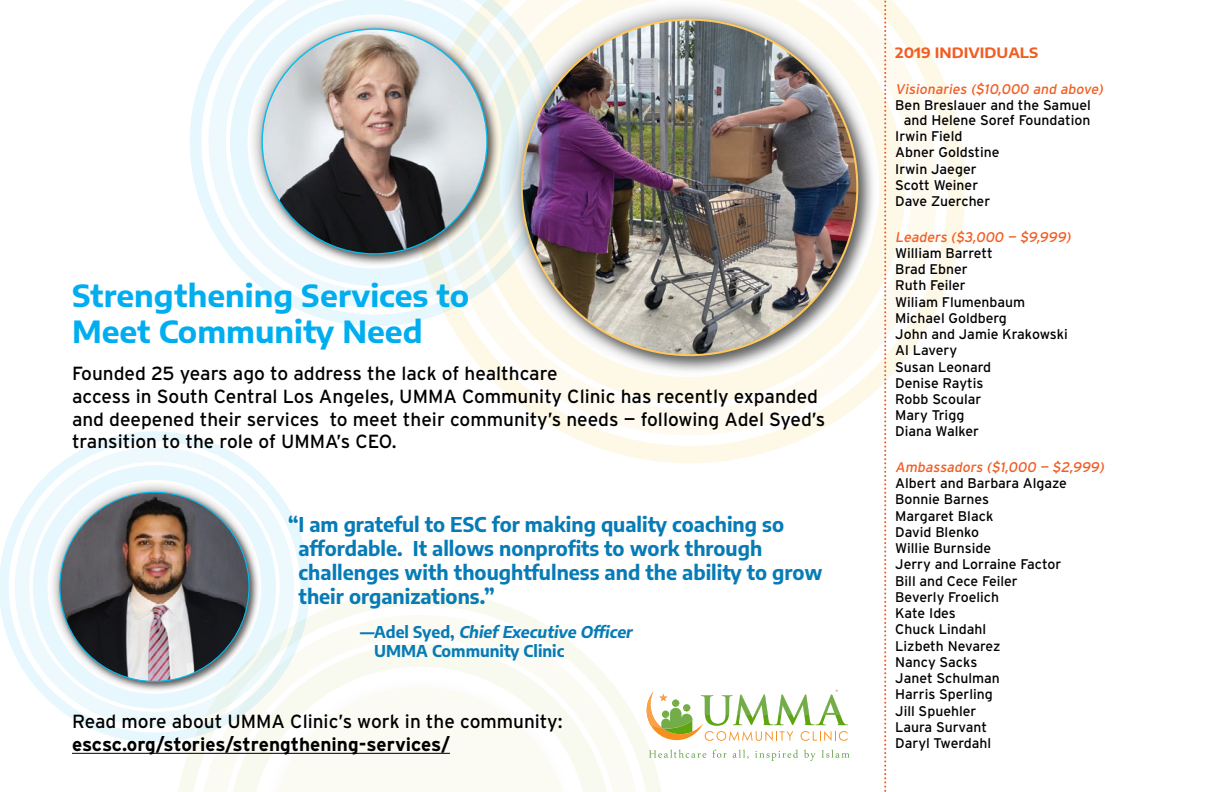
<style>
.page{position:relative;width:1224px;height:792px;background:#fff}
.page>*{position:absolute;margin:0;border:0;box-sizing:border-box;transform-origin:0 0}
.t1{font:700 30px/36px "Encode Sans Semi Expanded";color:#00aeef}
.t2{font:700 20px/24px "Encode Sans";color:#077bb6}
.t3{font:19px/22.8px "Interstate";color:#000}
.t4{font:700 19px "Interstate";color:#000}
.t5{font:700 16px/19.2px "Encode Sans";color:#077bb6}
.t6{font:14px/16.2px "Interstate";color:#000}
.t7{font:italic 14px "Interstate";color:#f15d22}
.t8{font:700 14px "Encode Sans Expanded";color:#f15d22}
.s1{font-style:italic}
</style>
<div class="page">
<svg style="left:59px;top:698px;width:622px;height:55px"></svg>
<svg style="left:174px;top:590px;width:492px;height:202px"></svg>
<svg style="left:228px;top:644px;width:384px;height:148px"></svg>
<div style="left:250px;top:666px;width:340px;height:126px;background:#fbfbf4"></div>
<svg style="left:269px;top:686px;width:301px;height:104px"></svg>
<svg style="left:451px;top:16px;width:514px;height:447px"></svg>
<svg style="left:474px;top:0;width:431px;height:403px"></svg>
<div style="left:499px;top:0;width:382px;height:378px;background:#000;opacity:.5"></div>
<img style="left:522px;top:20px;width:335px;height:335px;border-radius:168px">
<div style="left:15px;top:447px;width:279px;height:280px;border:15px solid #00aeef;border-radius:50%"></div>
<div style="left:0;top:431px;width:310px;height:311px;border:10px solid #00aeef;border-radius:50%"></div>
<div style="left:33px;top:465px;width:243px;height:243px;border:15px solid #00aeef;border-radius:50%"></div>
<div style="left:47px;top:480px;width:215px;height:214px;background:#000;opacity:.5"></div>
<img style="left:60px;top:492px;width:189px;height:189px;border-radius:95px">
<svg style="left:190px;top:0;width:369px;height:326px"></svg>
<svg style="left:230px;top:0;width:289px;height:286px"></svg>
<div style="left:247px;top:14px;width:255px;height:255px;background:#000;opacity:.5"></div>
<img style="left:262px;top:29px;width:225px;height:225px;border-radius:112px">
<svg style="left:649px;top:750px;width:57px;height:8px"></svg>
<svg style="left:712px;top:750px;width:15px;height:8px"></svg>
<svg style="left:733px;top:750px;width:16px;height:9px"></svg>
<svg style="left:755px;top:750px;width:43px;height:11px"></svg>
<svg style="left:804px;top:750px;width:46px;height:11px"></svg>
<svg style="left:647px;top:690px;width:201px;height:51px"></svg>
<hr style="left:72px;top:753px;width:378px;height:1px;background:#000">
<svg style="left:884px;top:0;width:2px;height:792px"></svg>
<h1 class="t1" style="left:72px;top:275px;width:399px">Strengthening Services to<br>Meet Community Need</h1>
<p class="t3" style="left:72px;top:362px;width:755px">Founded 25 years ago to address the lack of healthcare<br>access in South Central Los Angeles, UMMA Community Clinic has recently expanded and deepened their services to meet their community’s needs — following Adel Syed’s transition to the role of UMMA’s CEO.</p>
<h2 class="t2" style="left:298px;top:512px;width:525px;text-indent:-10px">“I am grateful to ESC for making quality coaching so affordable. It allows nonprofits to work through challenges with thoughtfulness and the ability to grow their organizations.”</h2>
<p class="t5" style="left:374px;top:621px;width:263px;text-indent:-14px">—A d e l S y e d , <span class="s1">Chief Executive Officer<br></span>UMMA Community Clinic</p>
<h3 class="t3" style="left:72px;top:710px;width:492px">Read more about UMMA Clinic’s work in the community:</h3>
<h3 class="t4" style="left:72px;top:734px;width:379px">escsc.org/stories/strengthening-services/</h3>
<p class="t8" style="left:895px;top:43px;width:144px">2019 INDIVIDUALS</p>
<p class="t7" style="left:895px;top:81px;width:212px">Visionaries ($10,000 and above)</p>
<p class="t6" style="left:895px;top:98px;width:197px;line-height:14.8px;text-align:center">Ben Breslauer and the Samuel and Helene Soref Foundation</p>
<p class="t6" style="left:895px;top:128px;width:106px">Irwin Field<br>Abner Goldstine<br>Irwin Jaeger<br>Scott Weiner<br>Dave Zuercher</p>
<p class="t7" style="left:895px;top:229px;width:180px">Leaders ($3,000 — $9,999)</p>
<p class="t6" style="left:895px;top:245px;width:174px">William Barrett<br>Brad Ebner<br>Ruth Feiler<br>Wiliam Flumenbaum<br>Michael Goldberg<br>John and Jamie Krakowski<br>Al Lavery<br>Susan Leonard<br>Denise Raytis<br>Robb Scoular<br>Mary Trigg<br>Diana Walker</p>
<p class="t7" style="left:895px;top:459px;width:213px">Ambassadors ($1,000 — $2,999)</p>
<p class="t6" style="left:895px;top:475px;width:173px">Albert and Barbara Algaze<br>Bonnie Barnes<br>Margaret Black<br>David Blenko<br>Willie Burnside<br>Jerry and Lorraine Factor<br>Bill and Cece Feiler<br>Beverly Froelich<br>Kate Ides<br>Chuck Lindahl<br>Lizbeth Nevarez<br>Nancy Sacks<br>Janet Schulman<br>Harris Sperling<br>Jill Spuehler<br>Laura Survant<br>Daryl Twerdahl</p>
</div>
